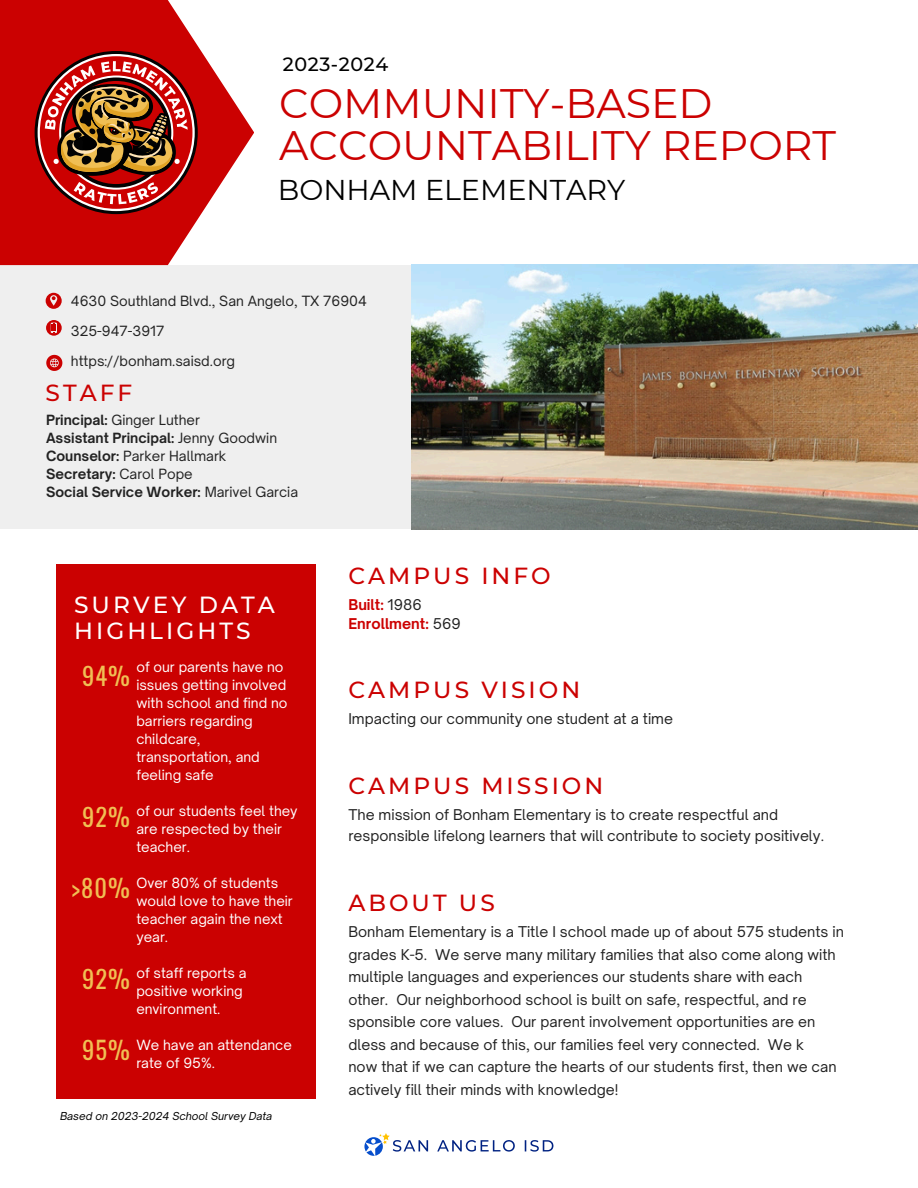
<style>
.page{position:relative;width:918px;height:1188px;background:#fff}
.page>*{position:absolute;margin:0;border:0;box-sizing:border-box;transform-origin:0 0}
.t1{font:41.1px/42px "Montserrat";color:#cb0101}
.t2{font:28.65px "Montserrat";color:#000}
.t3{font:24.45px "Oswald";letter-spacing:.04em;color:#f0bf54}
.t4{font:500 23.25px "Montserrat";letter-spacing:.13em;color:#cb0101}
.t5{font:500 23.25px/26.2px "Montserrat";letter-spacing:.13em;color:#fff}
.t6{font:500 23.25px "Montserrat";letter-spacing:.13em;color:#cc0101}
.t7{font:500 19.2px "Montserrat";letter-spacing:.03em;color:#000}
.t8{font:14.25px/22.5px "Open Sauce One";color:#222}
.t9{font:700 14.25px "Open Sauce One";color:#cc0101}
.t10{font:13.5px/18px "Open Sauce One";color:#fff}
.t11{font:700 13.5px/18px "Open Sauce One";color:#222}
.t12{font:13.5px "Open Sauce One";color:#222}
.t13{font:italic 10.5px "Open Sauce One";color:#000}
.s1{font-weight:400}
.s2{font-weight:400;color:#222}
</style>
<div class="page">
<div style="left:0;top:265px;width:411px;height:264px;background:#efefef"></div>
<img style="left:411px;top:265px;width:507px;height:264px">
<svg style="left:46px;top:293px;width:15px;height:16px"></svg>
<svg style="left:46px;top:320px;width:16px;height:16px"></svg>
<div style="left:56px;top:565px;width:259px;height:534px;background:#cb0101"></div>
<svg style="left:46px;top:355px;width:16px;height:16px"></svg>
<svg style="left:0;top:0;width:254px;height:265px;fill:#cb0101"></svg>
<svg style="left:35px;top:51px;width:163px;height:163px"></svg>
<svg style="left:364px;top:1133px;width:189px;height:23px"></svg>
<h3 class="t7" style="left:283px;top:53px;width:107px">2023-2024</h3>
<p class="t1" style="left:279px;top:82px;width:559px">COMMUNITY-BASED<br>ACCOUNTABILITY REPORT</p>
<h6 class="t2" style="left:278px;top:173px;width:349px">BONHAM ELEMENTARY</h6>
<p class="t12" style="left:71px;top:292px;width:298px">4630 Southland Blvd., San Angelo, TX 76904</p>
<p class="t12" style="left:71px;top:323px;width:95px">325-947-3917</p>
<p class="t12" style="left:71px;top:353px;width:166px">https://bonham.saisd.org</p>
<h6 class="t4" style="left:46px;top:378px;width:88px">STAFF</h6>
<h2 class="t11" style="left:46px;top:411px;width:233px">Principal: <span class="s1">Ginger Luther<br></span>Assistant Principal: <span class="s1">Jenny Goodwin<br></span>Counselor: <span class="s1">Parker Hallmark<br></span>Secretary: <span class="s1">Carol Pope</span></h2>
<p class="t11" style="left:46px;top:483px;width:254px">Social Service Worker: <span class="s1">Marivel Garcia</span></p>
<h6 class="t5" style="left:74px;top:591px;width:202px">SURVEY DATA<br>HIGHLIGHTS</h6>
<p class="t10" style="left:136px;top:658px;width:153px">of our parents have no issues getting involved with school and find no barriers regarding childcare, transportation, and feeling safe</p>
<h6 class="t10" style="left:136px;top:802px;width:163px">of our students feel they are respected by their teacher.</h6>
<p class="t10" style="left:136px;top:874px;width:158px">Over 80% of students would love to have their teacher again the next year.</p>
<h3 class="t10" style="left:136px;top:964px;width:112px">of staff reports a positive working environment.</h3>
<h6 class="t10" style="left:136px;top:1036px;width:157px">We have an attendance rate of 95%.</h6>
<p class="t3" style="left:82px;top:657px;width:49px">94%</p>
<h4 class="t3" style="left:82px;top:798px;width:49px">92%</h4>
<h4 class="t3" style="left:71px;top:869px;width:60px">&gt;80%</h4>
<h3 class="t3" style="left:82px;top:959px;width:49px">92%</h3>
<h4 class="t3" style="left:82px;top:1031px;width:49px">95%</h4>
<h6 class="t13" style="left:60px;top:1110px;width:214px">Based on 2023-2024 School Survey Data</h6>
<p class="t6" style="left:348px;top:562px;width:204px">CAMPUS INFO</p>
<p class="t9" style="left:348px;top:596px;width:75px">Built: <span class="s2">1986</span></p>
<h3 class="t9" style="left:348px;top:615px;width:114px">Enrollment: <span class="s2">569</span></h3>
<h6 class="t4" style="left:348px;top:676px;width:233px">CAMPUS VISION</h6>
<h6 class="t8" style="left:348px;top:708px;width:326px">Impacting our community one student at a time</h6>
<h4 class="t4" style="left:348px;top:771px;width:256px">CAMPUS MISSION</h4>
<h4 class="t8" style="left:348px;top:804px;width:477px;line-height:21.3px">The mission of Bonham Elementary is to create respectful and responsible lifelong learners that will contribute to society positively.</h4>
<h1 class="t4" style="left:348px;top:888px;width:148px">ABOUT US</h1>
<h5 class="t8" style="left:348px;top:921px;width:497px">Bonham Elementary is a Title I school made up of about 575 students in grades K-5. We serve many military families that also come along with multiple languages and experiences our students share with each other. Our neighborhood school is built on safe, respectful, and re sponsible core values. Our parent involvement opportunities are en dless and because of this, our families feel very connected. We k<br>now that if we can capture the hearts of our students first, then we can actively fill their minds with knowledge!</h5>
</div>
